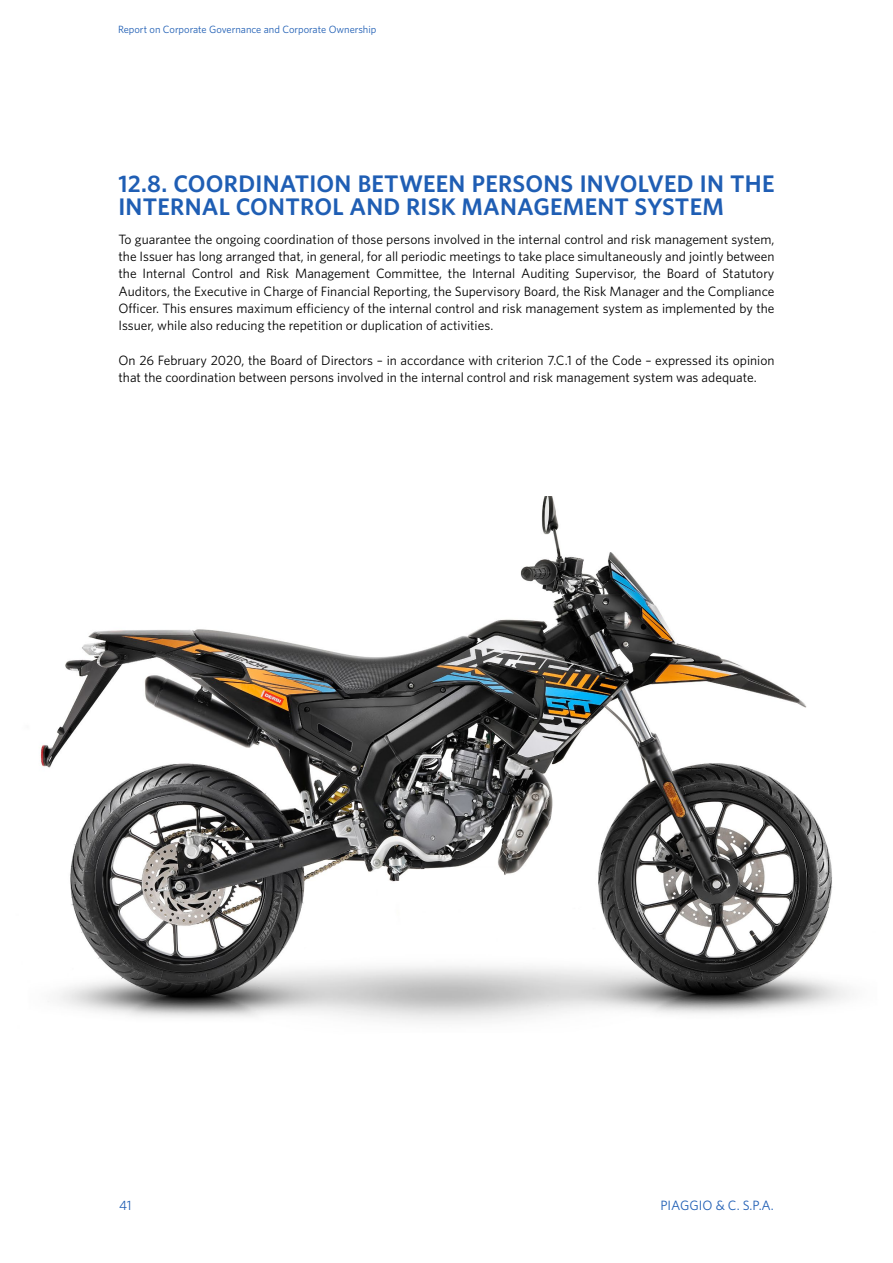
<style>
.page{position:relative;width:893px;height:1263px;background:#fff}
.page>*{position:absolute;margin:0;border:0;box-sizing:border-box;transform-origin:0 0}
.t1{font:600 24px/22.5px "Whitney";letter-spacing:.01em;color:#1f5eb4}
.t2{font:13.5px/17.2px "Whitney";color:#000;text-align:justify}
.t3{font:13.5px "Whitney";color:#1f5eb4}
.t4{font:10.5px "Whitney";color:#1f5eb4}
</style>
<div class="page">
<img style="left:40px;top:496px;width:809px;height:525px">
<p class="t4" style="left:118px;top:23px;width:260px">Report on Corporate Governance and Corporate Ownership</p>
<h1 class="t1" style="left:118px;top:172px;width:657px">12.8. COORDINATION BETWEEN PERSONS INVOLVED IN THE<br>INTERNAL CONTROL AND RISK MANAGEMENT SYSTEM</h1>
<p class="t2" style="left:118px;top:230px;width:657px">To guarantee the ongoing coordination of those persons involved in the internal control and risk management system, the Issuer has long arranged that, in general, for all periodic meetings to take place simultaneously and jointly between the Internal Control and Risk Management Committee, the Internal Auditing Supervisor, the Board of Statutory Auditors, the Executive in Charge of Financial Reporting, the Supervisory Board, the Risk Manager and the Compliance Officer. This ensures maximum efficiency of the internal control and risk management system as implemented by the Issuer, while also reducing the repetition or duplication of activities.</p>
<p class="t2" style="left:118px;top:351px;width:658px">On 26 February 2020, the Board of Directors – in accordance with criterion 7.C.1 of the Code – expressed its opinion that the coordination between persons involved in the internal control and risk management system was adequate.</p>
<p class="t3" style="left:119px;top:1197px;width:14px">41</p>
<p class="t3" style="left:660px;top:1197px;width:115px">PIAGGIO &amp; C. S.P.A.</p>
</div>
